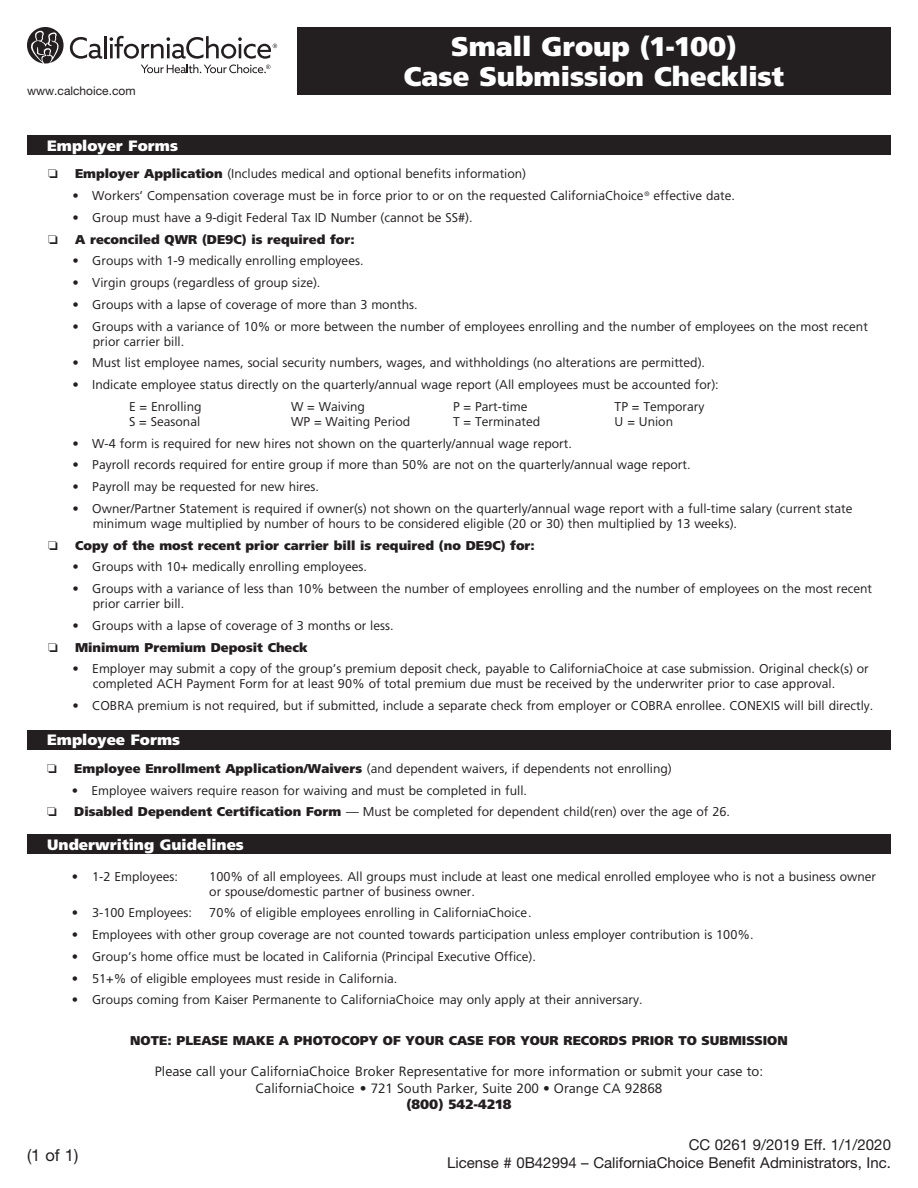
<style>
.page{position:relative;width:918px;height:1188px;background:#fff}
.page>*{position:absolute;margin:0;border:0;box-sizing:border-box;transform-origin:0 0}
.t1{font:900 27px "Weissach";color:#fff}
.t2{font:16.5px "Helvetica Neue LT Std";color:#231f20}
.t3{font:15px "Helvetica Neue LT Std";color:#231f20}
.t4{font:900 15px "Weissach";color:#fff}
.t5{font:13.5px "Weissach";color:#231f20}
.t6{font:900 13.5px "Weissach";color:#231f20}
.t7{font:12.75px/15px "Weissach";color:#231f20}
.t8{font:900 12.75px "Weissach";color:#231f20}
.t9{font:12px "Helvetica Neue LT Std";color:#231f20}
.s1{font-weight:900}
</style>
<div class="page">
<div style="left:297px;top:27px;width:594px;height:68px;background:#231f20"></div>
<div style="left:27px;top:135px;width:864px;height:20px;background:#231f20"></div>
<div style="left:27px;top:730px;width:863px;height:19px;background:#231f20"></div>
<div style="left:27px;top:834px;width:863px;height:20px;background:#231f20"></div>
<svg style="left:70px;top:37px;width:32px;height:22px"></svg>
<hr style="left:104px;top:36px;width:3px;height:22px;background:#231f20">
<svg style="left:110px;top:36px;width:167px;height:37px"></svg>
<svg style="left:27px;top:27px;width:37px;height:37px"></svg>
<p class="t9" style="left:27px;top:83px;width:110px">www.calchoice.com</p>
<p class="t1" style="left:451px;top:30px;width:287px">Small Group (1-100)</p>
<p class="t1" style="left:404px;top:60px;width:382px">Case Submission Checklist</p>
<p class="t4" style="left:47px;top:136px;width:132px">Employer Forms</p>
<p class="t7" style="left:75px;top:166px;width:453px"><span class="s1">Employer Application</span> (Includes medical and optional benefits information)</p>
<p class="t7" style="left:73px;top:188px;width:664px">• Workers’ Compensation coverage must be in force prior to or on the requested CaliforniaChoice<sup>®</sup> effective date.</p>
<p class="t7" style="left:73px;top:210px;width:402px">• Group must have a 9-digit Federal Tax ID Number (cannot be SS#).</p>
<p class="t8" style="left:75px;top:231px;width:281px">A reconciled QWR (DE9C) is required for:</p>
<p class="t7" style="left:73px;top:253px;width:292px">• Groups with 1-9 medically enrolling employees.</p>
<p class="t7" style="left:73px;top:275px;width:249px">• Virgin groups (regardless of group size).</p>
<p class="t7" style="left:73px;top:297px;width:346px">• Groups with a lapse of coverage of more than 3 months.</p>
<p class="t7" style="left:93px;top:319px;width:777px;text-indent:-20px">• Groups with a variance of 10% or more between the number of employees enrolling and the number of employees on the most recent prior carrier bill.</p>
<p class="t7" style="left:73px;top:355px;width:634px">• Must list employee names, social security numbers, wages, and withholdings (no alterations are permitted).</p>
<p class="t7" style="left:73px;top:377px;width:648px">• Indicate employee status directly on the quarterly/annual wage report (All employees must be accounted for):</p>
<p class="t7" style="left:129px;top:399px;width:74px">E = Enrolling</p>
<p class="t7" style="left:291px;top:399px;width:76px">W = Waiving</p>
<p class="t7" style="left:453px;top:399px;width:76px">P = Part-time</p>
<p class="t7" style="left:615px;top:399px;width:91px">TP = Temporary</p>
<p class="t7" style="left:129px;top:414px;width:73px">S = Seasonal</p>
<p class="t7" style="left:291px;top:414px;width:121px">WP = Waiting Period</p>
<p class="t7" style="left:453px;top:414px;width:89px">T = Terminated</p>
<p class="t7" style="left:615px;top:414px;width:60px">U = Union</p>
<p class="t7" style="left:73px;top:436px;width:501px">• W-4 form is required for new hires not shown on the quarterly/annual wage report.</p>
<p class="t7" style="left:73px;top:457px;width:619px">• Payroll records required for entire group if more than 50% are not on the quarterly/annual wage report.</p>
<p class="t7" style="left:73px;top:479px;width:248px">• Payroll may be requested for new hires.</p>
<p class="t7" style="left:93px;top:501px;width:761px;text-indent:-20px">• Owner/Partner Statement is required if owner(s) not shown on the quarterly/annual wage report with a full-time salary (current state minimum wage multiplied by number of hours to be considered eligible (20 or 30) then multiplied by 13 weeks).</p>
<p class="t8" style="left:75px;top:537px;width:461px">Copy of the most recent prior carrier bill is required (no DE9C) for:</p>
<p class="t7" style="left:73px;top:559px;width:296px">• Groups with 10+ medically enrolling employees.</p>
<p class="t7" style="left:93px;top:581px;width:781px;text-indent:-20px">• Groups with a variance of less than 10% between the number of employees enrolling and the number of employees on the most recent prior carrier bill.</p>
<p class="t7" style="left:73px;top:618px;width:322px">• Groups with a lapse of coverage of 3 months or less.</p>
<p class="t8" style="left:75px;top:639px;width:234px">Minimum Premium Deposit Check</p>
<p class="t7" style="left:93px;top:661px;width:778px;text-indent:-20px">• Employer may submit a copy of the group’s premium deposit check, payable to CaliforniaChoice at case submission. Original check(s) or completed ACH Payment Form for at least 90% of total premium due must be received by the underwriter prior to case approval.</p>
<p class="t7" style="left:73px;top:698px;width:802px">• COBRA premium is not required, but if submitted, include a separate check from employer or COBRA enrollee. CONEXIS will bill directly.</p>
<p class="t4" style="left:47px;top:731px;width:134px">Employee Forms</p>
<p class="t7" style="left:74px;top:761px;width:599px"><span class="s1">Employee Enrollment Application/Waivers</span> (and dependent waivers, if dependents not enrolling)</p>
<p class="t7" style="left:72px;top:783px;width:457px">• Employee waivers require reason for waiving and must be completed in full.</p>
<p class="t7" style="left:74px;top:804px;width:657px"><span class="s1">Disabled Dependent Certification Form</span> — Must be completed for dependent child(ren) over the age of 26.</p>
<p class="t4" style="left:47px;top:836px;width:198px">Underwriting Guidelines</p>
<p class="t7" style="left:72px;top:869px;width:108px">• 1-2 Employees:</p>
<p class="t7" style="left:209px;top:869px;width:668px">100% of all employees. All groups must include at least one medical enrolled employee who is not a business owner or spouse/domestic partner of business owner.</p>
<p class="t7" style="left:72px;top:905px;width:122px">• 3-100 Employees:</p>
<p class="t7" style="left:209px;top:905px;width:324px">70% of eligible employees enrolling in CaliforniaChoice.</p>
<p class="t7" style="left:72px;top:927px;width:683px">• Employees with other group coverage are not counted towards participation unless employer contribution is 100%.</p>
<p class="t7" style="left:72px;top:949px;width:466px">• Group’s home office must be located in California (Principal Executive Office).</p>
<p class="t7" style="left:72px;top:971px;width:327px">• 51+% of eligible employees must reside in California.</p>
<p class="t7" style="left:72px;top:992px;width:572px">• Groups coming from Kaiser Permanente to CaliforniaChoice may only apply at their anniversary.</p>
<p class="t8" style="left:130px;top:1033px;width:659px">NOTE: PLEASE MAKE A PHOTOCOPY OF YOUR CASE FOR YOUR RECORDS PRIOR TO SUBMISSION</p>
<p class="t2" style="left:27px;top:1145px;width:53px">(1 of 1)</p>
<p class="t5" style="left:155px;top:1064px;width:610px">Please call your CaliforniaChoice Broker Representative for more information or submit your case to:</p>
<p class="t5" style="left:256px;top:1080px;width:408px">CaliforniaChoice • 721 South Parker, Suite 200 • Orange CA 92868</p>
<p class="t6" style="left:406px;top:1096px;width:107px">(800) 542-4218</p>
<p class="t3" style="left:689px;top:1136px;width:204px">CC 0261 9/2019 Eff. 1/1/2020</p>
<p class="t3" style="left:447px;top:1154px;width:445px">License # 0B42994 – CaliforniaChoice Benefit Administrators, Inc.</p>
</div>
